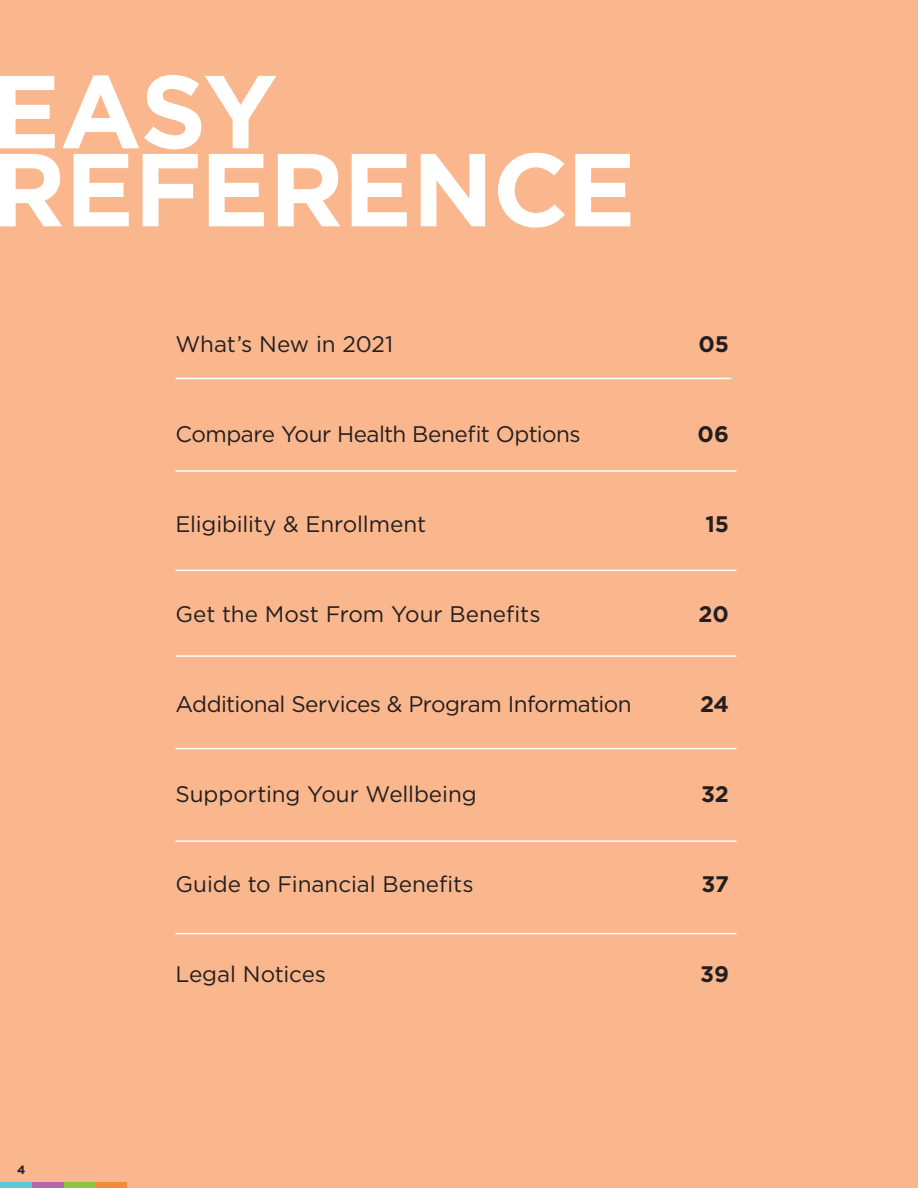
<style>
.page{position:relative;width:918px;height:1188px;background:#fab68c}
.page>*{position:absolute;margin:0;border:0;box-sizing:border-box;transform-origin:0 0}
.t1{font:700 103.5px/78px "Gotham";letter-spacing:-.01em;color:#fff}
.t2{font:22.5px "Gotham";letter-spacing:-.015em;color:#231f20}
.t3{font:700 22.5px "Gotham";letter-spacing:-.005em;color:#231f20}
.t4{font:700 12px "Gotham";color:#231f20}
</style>
<div class="page">
<hr style="left:176px;top:378px;width:555px;height:1px;background:#fff">
<hr style="left:176px;top:470px;width:561px;height:2px;background:#fff">
<hr style="left:176px;top:570px;width:561px;height:1px;background:#fff">
<hr style="left:176px;top:655px;width:561px;height:2px;background:#fff">
<hr style="left:176px;top:748px;width:561px;height:1px;background:#fff">
<hr style="left:176px;top:840px;width:561px;height:2px;background:#fff">
<hr style="left:176px;top:933px;width:561px;height:1px;background:#fff">
<div style="left:0;top:1183px;width:32px;height:5px;background:#5cc8d8"></div>
<div style="left:95px;top:1183px;width:32px;height:5px;background:#f5893b"></div>
<div style="left:63px;top:1183px;width:32px;height:5px;background:#8bc63e"></div>
<div style="left:32px;top:1183px;width:32px;height:5px;background:#b368aa"></div>
<h1 class="t1" style="left:-9px;top:72px;width:646px">EASY<br>REFERENCE</h1>
<p class="t2" style="left:176px;top:330px;width:219px">What’s New in 2021</p>
<p class="t3" style="left:699px;top:329px;width:32px">05</p>
<p class="t2" style="left:176px;top:420px;width:407px">Compare Your Health Benefit Options</p>
<p class="t3" style="left:698px;top:419px;width:33px">06</p>
<p class="t2" style="left:176px;top:510px;width:252px">Eligibility &amp; Enrollment</p>
<p class="t3" style="left:705px;top:509px;width:25px">15</p>
<p class="t2" style="left:175px;top:600px;width:367px">Get the Most From Your Benefits</p>
<p class="t3" style="left:699px;top:599px;width:32px">20</p>
<p class="t2" style="left:175px;top:690px;width:458px">Additional Services &amp; Program Information</p>
<p class="t3" style="left:700px;top:689px;width:30px">24</p>
<p class="t2" style="left:175px;top:780px;width:303px">Supporting Your Wellbeing</p>
<p class="t3" style="left:701px;top:779px;width:29px">32</p>
<p class="t2" style="left:175px;top:870px;width:300px">Guide to Financial Benefits</p>
<p class="t3" style="left:701px;top:869px;width:29px">37</p>
<p class="t4" style="left:17px;top:1162px;width:10px">4</p>
<p class="t2" style="left:175px;top:960px;width:152px">Legal Notices</p>
<p class="t3" style="left:700px;top:959px;width:30px">39</p>
</div>
